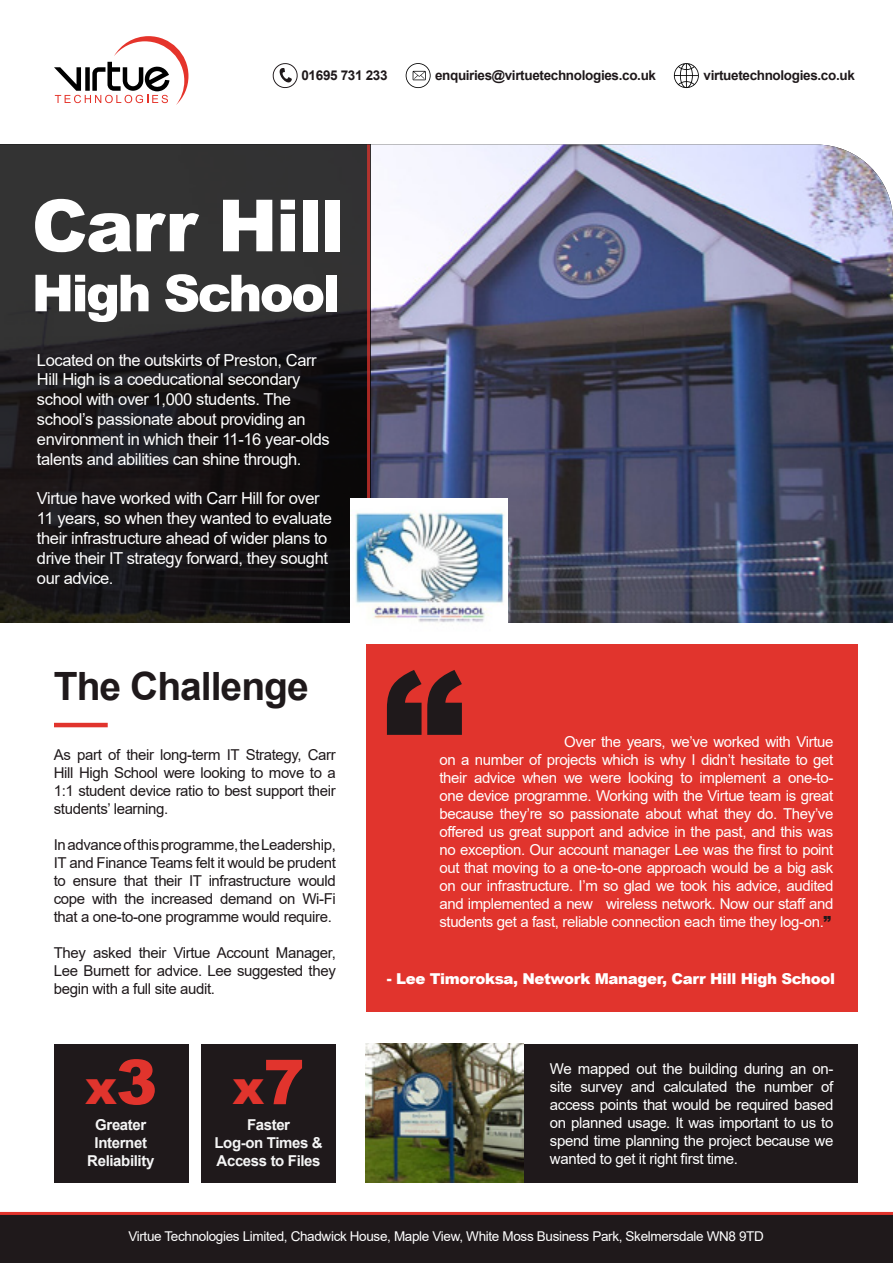
<style>
.page{position:relative;width:893px;height:1263px;background:#fff}
.page>*{position:absolute;margin:0;border:0;box-sizing:border-box;transform-origin:0 0}
.t1{font:900 163.05px "Arial";color:#1f191b}
.t2{font:900 72px "Arial";letter-spacing:-.025em;color:#fff}
.t3{font:900 51px "Arial";letter-spacing:-.05em;color:#fff}
.t4{font:900 48px "Arial";color:#e1342d}
.t5{font:700 39px "Arial";letter-spacing:-.025em;color:#1f191b}
.t6{font:16.5px/19.8px "Arial";letter-spacing:-.025em;color:#fff}
.t7{font:15px/18px "Arial";letter-spacing:-.025em;color:#fff;text-align:justify}
.t8{font:15px/18px "Arial";letter-spacing:-.025em;color:#1f191b;text-align:justify}
.t9{font:700 15px/18px "Arial";letter-spacing:-.025em;color:#f5f5f5;text-align:center}
.t10{font:900 15px "Arial";letter-spacing:-.025em;color:#fff}
.t11{font:13.5px "Arial";letter-spacing:-.025em;color:#fff}
.t12{font:700 13.5px "Arial";letter-spacing:-.025em;color:#1f191b}
.s1{font-size:61.95px}
.s2{font-weight:900;color:#1f191b}
</style>
<div class="page">
<svg style="left:54px;top:36px;width:134px;height:69px"></svg>
<img style="left:370px;top:145px;width:523px;height:478px">
<svg style="left:0;top:145px;width:367px;height:478px;background:#222021"></svg>
<svg style="left:272px;top:63px;width:26px;height:25px"></svg>
<svg style="left:406px;top:63px;width:25px;height:25px"></svg>
<svg style="left:674px;top:63px;width:25px;height:25px"></svg>
<hr style="left:367px;top:145px;width:3px;height:478px;background:#e1342d">
<hr style="left:54px;top:723px;width:54px;height:4px;background:#e1342d">
<div style="left:366px;top:644px;width:491px;height:368px;background:#e1342d"></div>
<div style="left:54px;top:1044px;width:134px;height:138px;background:#1f191b"></div>
<div style="left:201px;top:1044px;width:135px;height:138px;background:#1f191b"></div>
<div style="left:0;top:1215px;width:893px;height:48px;background:#1f191b"></div>
<div style="left:366px;top:1044px;width:491px;height:138px;background:#1f191b"></div>
<img style="left:366px;top:1044px;width:157px;height:138px">
<hr style="left:0;top:1212px;width:893px;height:3px;background:#e1342d">
<img style="left:350px;top:499px;width:157px;height:124px">
<p class="t12" style="left:301px;top:66px;width:88px">01695 731 233</p>
<p class="t12" style="left:435px;top:66px;width:223px">enquiries@virtuetechnologies.co.uk</p>
<p class="t12" style="left:704px;top:66px;width:153px">virtuetechnologies.co.uk</p>
<h2 class="t2" style="left:32px;top:173px;width:314px">Carr Hill</h2>
<h3 class="t3" style="left:32px;top:256px;width:309px">High School</h3>
<p class="t6" style="left:37px;top:350px;width:294px">Located on the outskirts of Preston, Carr Hill High is a coeducational secondary school with over 1,000 students. The school’s passionate about providing an environment in which their 11-16 year-olds talents and abilities can shine through.</p>
<p class="t6" style="left:37px;top:488px;width:297px">Virtue have worked with Carr Hill for over 11 years, so when they wanted to evaluate their infrastructure ahead of wider plans to drive their IT strategy forward, they sought our advice.</p>
<h3 class="t5" style="left:54px;top:659px;width:256px">The Challenge</h3>
<p class="t8" style="left:54px;top:746px;width:284px">As part of their long-term IT Strategy, Carr Hill High School were looking to move to a 1:1 student device ratio to best support their students’ learning.</p>
<p class="t8" style="left:54px;top:836px;width:284px">In advance of this programme, the Leadership, IT and Finance Teams felt it would be prudent to ensure that their IT infrastructure would cope with the increased demand on Wi-Fi that a one-to-one programme would require.</p>
<p class="t8" style="left:54px;top:944px;width:283px">They asked their Virtue Account Manager, Lee Burnett for advice. Lee suggested they begin with a full site audit.</p>
<h3 class="t4" style="left:85px;top:1052px;width:221px">x<span class="s1">3</span> x<span class="s1">7</span></h3>
<p class="t9" style="left:87px;top:1116px;width:69px">Greater<br>Internet<br>Reliability</p>
<p class="t9" style="left:214px;top:1116px;width:110px">Faster<br>Log-on Times &amp;<br>Access to Files</p>
<h1 class="t1" style="left:383px;top:612px;width:83px">“</h1>
<p class="t7" style="left:439px;top:733px;width:396px;text-indent:125px">Over the years, we’ve worked with Virtue on a number of projects which is why I didn’t hesitate to get their advice when we were looking to implement a one-to&shy;one device programme. Working with the Virtue team is great because they’re so passionate about what they do. They’ve offered us great support and advice in the past, and this was no exception. Our account manager Lee was the first to point out that moving to a one-to-one approach would be a big ask on our infrastructure. I’m so glad we took his advice, audited and implemented a new wireless network. Now our staff and students get a fast, reliable connection each time they log-on.<span class="s2">”</span></p>
<p class="t10" style="left:387px;top:968px;width:450px">- Lee Timoroksa, Network Manager, Carr Hill High School</p>
<p class="t7" style="left:550px;top:1059px;width:285px">We mapped out the building during an on&shy;site survey and calculated the number of access points that would be required based on planned usage. It was important to us to spend time planning the project because we wanted to get it right first time.</p>
<p class="t11" style="left:128px;top:1227px;width:637px">Virtue Technologies Limited, Chadwick House, Maple View, White Moss Business Park, Skelmersdale WN8 9TD</p>
</div>
